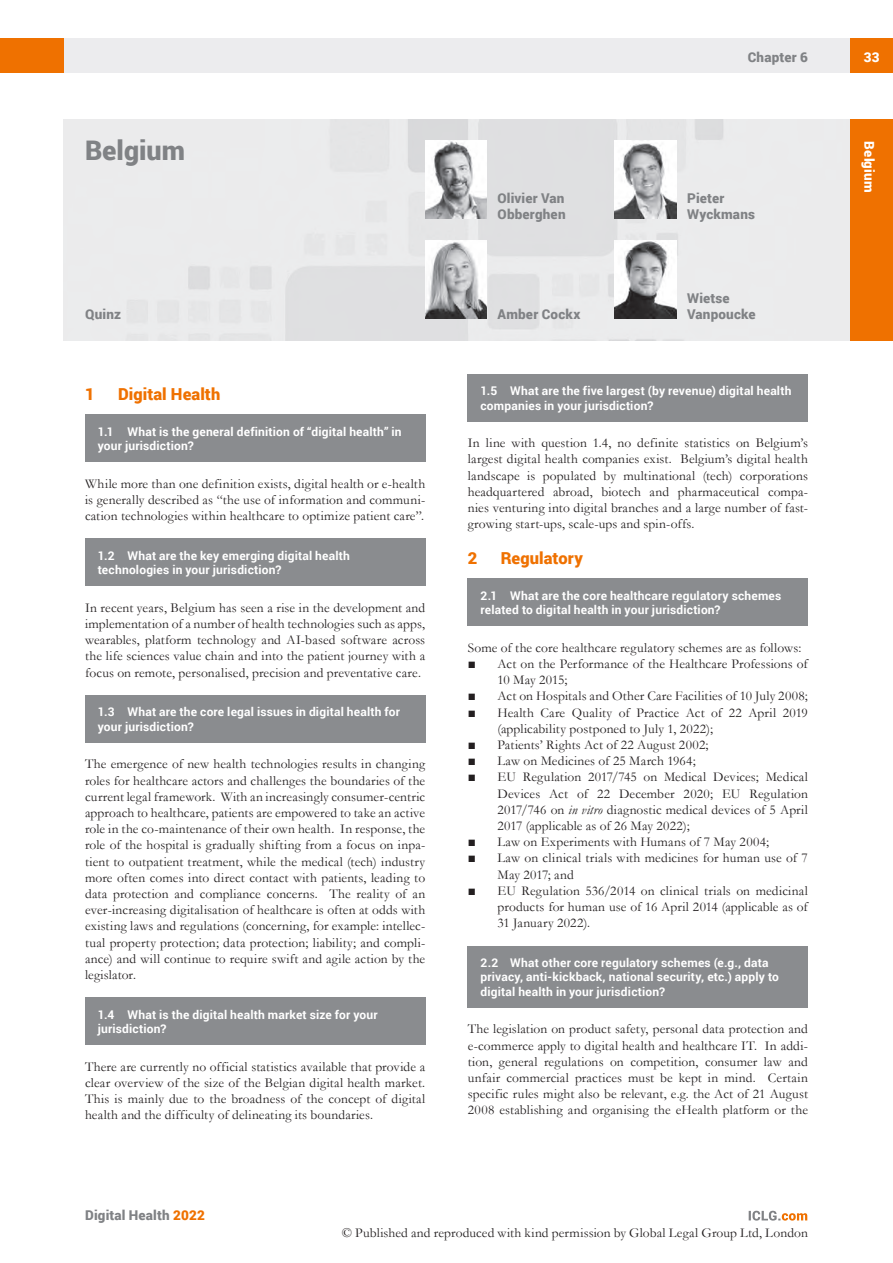
<style>
.page{position:relative;width:893px;height:1263px;background:#fff}
.page>*{position:absolute;margin:0;border:0;box-sizing:border-box;transform-origin:0 0}
.t1{font:900 27px "Roboto";color:#808285}
.MS_Heading{font:900 16.5px "Roboto";letter-spacing:.005em;color:#ef7100}
.MS_Body_Text_-_First{font:13.5px/16.2px "Garamond";letter-spacing:.01em;color:#231f20;text-align:justify}
.MS_-_Bullets_1{font:13.5px/16.2px "Garamond";letter-spacing:.01em;color:#231f20}
.t2{font:900 13.5px/16.2px "Roboto";letter-spacing:.015em;color:#808285}
.t3{font:900 13.5px "Roboto";letter-spacing:.015em;color:#fff}
.MS_-_Question{font:700 12px/14.4px "Roboto";letter-spacing:.015em;color:#fff}
.MS_-_Question_follow{font:700 12px/14.4px "Roboto";letter-spacing:.015em;color:#fff}
.s1{font-style:italic}
.s2{color:#ef7100}
</style>
<div class="page">
<div style="left:64px;top:38px;width:786px;height:34px;background:#ececee"></div>
<div style="left:850px;top:38px;width:43px;height:34px;background:#ef7100"></div>
<div style="left:0;top:38px;width:64px;height:34px;background:#ef7100"></div>
<svg style="left:749px;top:1211px;width:58px;height:9px"></svg>
<img style="left:64px;top:119px;width:786px;height:221px">
<div style="left:850px;top:119px;width:43px;height:221px;background:#ef7100"></div>
<img style="left:425px;top:240px;width:62px;height:79px">
<img style="left:615px;top:240px;width:61px;height:79px">
<img style="left:425px;top:140px;width:62px;height:79px">
<img style="left:615px;top:140px;width:61px;height:79px">
<div style="left:468px;top:374px;width:340px;height:47px;background:#8a8c8f"></div>
<div style="left:468px;top:579px;width:340px;height:47px;background:#8a8c8f"></div>
<div style="left:468px;top:946px;width:340px;height:61px;background:#8a8c8f"></div>
<div style="left:85px;top:415px;width:340px;height:47px;background:#8a8c8f"></div>
<div style="left:85px;top:539px;width:340px;height:47px;background:#8a8c8f"></div>
<div style="left:85px;top:695px;width:340px;height:48px;background:#8a8c8f"></div>
<div style="left:85px;top:998px;width:340px;height:47px;background:#8a8c8f"></div>
<p class="t2" style="left:748px;top:49px;width:62px">Chapter 6</p>
<p class="t3" style="left:864px;top:48px;width:17px">33</p>
<h1 class="t1" style="left:85px;top:131px;width:102px">Belgium</h1>
<p class="t2" style="left:497px;top:189px;width:70px">Olivier Van<br>Obberghen</p>
<p class="t2" style="left:687px;top:189px;width:69px">Pieter<br>Wyckmans</p>
<p class="t3" style="left:879px;top:141px;width:53px;rotate:90deg">Belgium</p>
<p class="t2" style="left:85px;top:305px;width:37px">Quinz</p>
<p class="t2" style="left:497px;top:305px;width:84px">Amber Cockx</p>
<p class="t2" style="left:687px;top:289px;width:70px">Wietse<br>Vanpoucke</p>
<p class="MS_Heading" style="left:85px;top:382px;width:11px">1</p>
<p class="MS_Heading" style="left:118px;top:382px;width:104px">Digital Health</p>
<p class="MS_-_Question_follow" style="left:98px;top:424px;width:305px">1.1 What is the general definition of “digital health” in your jurisdiction?</p>
<p class="MS_Body_Text_-_First" style="left:85px;top:475px;width:342px">While more than one definition exists, digital health or e-health is generally described as “the use of information and communi&shy;cation technologies within healthcare to optimize patient care”.</p>
<p class="MS_-_Question" style="left:98px;top:548px;width:254px">1.2 What are the key emerging digital health technologies in your jurisdiction?</p>
<p class="MS_Body_Text_-_First" style="left:85px;top:599px;width:342px">In recent years, Belgium has seen a rise in the development and implementation of a number of health technologies such as apps, wearables, platform technology and AI-based software across the life sciences value chain and into the patient journey with a focus on remote, personalised, precision and preventative care.</p>
<p class="MS_-_Question" style="left:98px;top:704px;width:304px">1.3 What are the core legal issues in digital health for your jurisdiction?</p>
<p class="MS_Body_Text_-_First" style="left:85px;top:756px;width:342px">The emergence of new health technologies results in changing roles for healthcare actors and challenges the boundaries of the current legal framework. With an increasingly consumer-centric approach to healthcare, patients are empowered to take an active role in the co-maintenance of their own health. In response, the role of the hospital is gradually shifting from a focus on inpa&shy;tient to outpatient treatment, while the medical (tech) industry more often comes into direct contact with patients, leading to data protection and compliance concerns. The reality of an ever-increasing digitalisation of healthcare is often at odds with existing laws and regulations (concerning, for example: intellec&shy;tual property protection; data protection; liability; and compli&shy;ance) and will continue to require swift and agile action by the legislator.</p>
<p class="MS_-_Question" style="left:98px;top:1007px;width:281px">1.4 What is the digital health market size for your jurisdiction?</p>
<p class="MS_Body_Text_-_First" style="left:85px;top:1058px;width:342px">There are currently no official statistics available that provide a clear overview of the size of the Belgian digital health market.<br>This is mainly due to the broadness of the concept of digital health and the difficulty of delineating its boundaries.</p>
<p class="MS_-_Question" style="left:480px;top:383px;width:312px">1.5 What are the five largest (by revenue) digital health companies in your jurisdiction?</p>
<p class="MS_Body_Text_-_First" style="left:468px;top:434px;width:342px">In line with question 1.4, no definite statistics on Belgium’s largest digital health companies exist. Belgium’s digital health landscape is populated by multinational (tech) corporations headquartered abroad, biotech and pharmaceutical compa&shy;nies venturing into digital branches and a large number of fast&shy;growing start-ups, scale-ups and spin-offs.</p>
<p class="MS_Heading" style="left:468px;top:547px;width:11px">2</p>
<p class="MS_Heading" style="left:501px;top:547px;width:84px">Regulatory</p>
<p class="MS_-_Question_follow" style="left:480px;top:588px;width:302px">2.1 What are the core healthcare regulatory schemes related to digital health in your jurisdiction?</p>
<p class="MS_Body_Text_-_First" style="left:468px;top:639px;width:335px">Some of the core healthcare regulatory schemes are as follows:</p>
<p class="MS_-_Bullets_1" style="left:497px;top:655px;width:312px;text-indent:-30px">■ Act on the Performance of the Healthcare Professions of<br>10 May 2015;</p>
<p class="MS_-_Bullets_1" style="left:468px;top:688px;width:342px">■ Act on Hospitals and Other Care Facilities of 10 July 2008;</p>
<p class="MS_-_Bullets_1" style="left:497px;top:704px;width:312px;text-indent:-30px">■ Health Care Quality of Practice Act of 22 April 2019 (applicability postponed to July 1, 2022);</p>
<p class="MS_-_Bullets_1" style="left:468px;top:736px;width:242px">■ Patients’ Rights Act of 22 August 2002;</p>
<p class="MS_-_Bullets_1" style="left:468px;top:752px;width:229px">■ Law on Medicines of 25 March 1964;</p>
<p class="MS_-_Bullets_1" style="left:497px;top:769px;width:312px;text-align:justify;text-indent:-30px">■ EU Regulation 2017/745 on Medical Devices; Medical Devices Act of 22 December 2020; EU Regulation 2017/746 on <span class="s1">in vitro</span> diagnostic medical devices of 5 April 2017 (applicable as of 26 May 2022);</p>
<p class="MS_-_Bullets_1" style="left:468px;top:833px;width:303px">■ Law on Experiments with Humans of 7 May 2004;</p>
<p class="MS_-_Bullets_1" style="left:497px;top:850px;width:312px;text-indent:-30px">■ Law on clinical trials with medicines for human use of 7<br>May 2017; and</p>
<p class="MS_-_Bullets_1" style="left:497px;top:882px;width:312px;text-align:justify;text-indent:-30px">■ EU Regulation 536/2014 on clinical trials on medicinal products for human use of 16 April 2014 (applicable as of 31 January 2022).</p>
<p class="MS_-_Question" style="left:480px;top:955px;width:300px">2.2 What other core regulatory schemes (e.g., data privacy, anti-kickback, national security, etc.) apply to digital health in your jurisdiction?</p>
<p class="MS_Body_Text_-_First" style="left:468px;top:1021px;width:342px">The legislation on product safety, personal data protection and e-commerce apply to digital health and healthcare IT. In addi&shy;tion, general regulations on competition, consumer law and unfair commercial practices must be kept in mind. Certain specific rules might also be relevant, e.g. the Act of 21 August 2008 establishing and organising the eHealth platform or the</p>
<p class="t2" style="left:85px;top:1207px;width:121px">Digital Health <span class="s2">2022</span></p>
<p class="MS_Body_Text_-_First" style="left:342px;top:1225px;width:467px">© Published and reproduced with kind permission by Global Legal Group Ltd, London</p>
</div>
